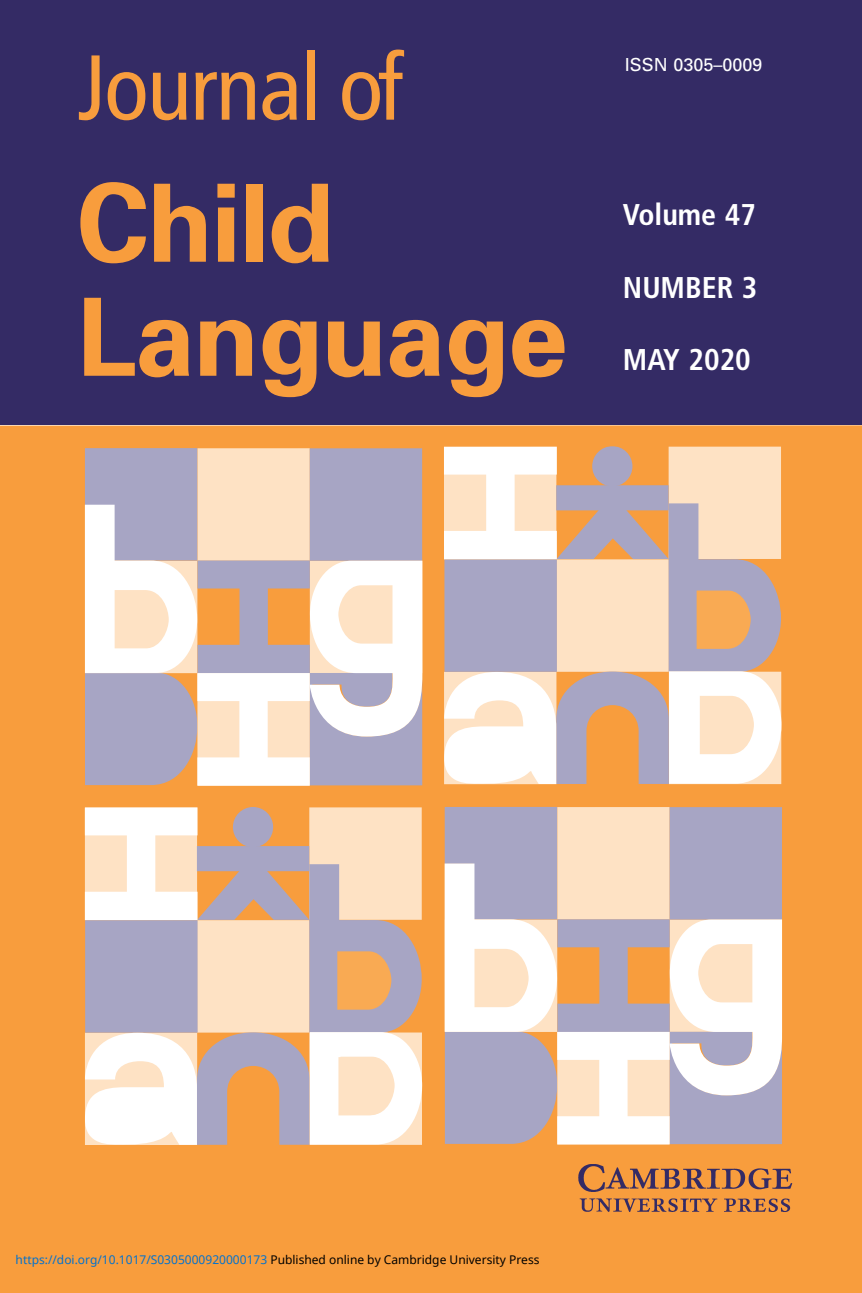
<style>
.page{position:relative;width:862px;height:1293px;background:#fff}
.page>*{position:absolute;margin:0;border:0;box-sizing:border-box;transform-origin:0 0}
.t1{font:700 108px/114px "Univers";letter-spacing:-.02em;color:#f89d3d}
.t2{font:condensed 92px "Frutiger";letter-spacing:-.015em;color:#f89d3d}
.t3{font:700 condensed 30px "Frutiger";color:#fff}
.t4{font:18px "Univers";color:#fff}
.t5{font:12px "Noto Sans";color:#0172cf}
.s1{color:#000}
</style>
<div class="page">
<div style="left:0;top:0;width:862px;height:425px;background:#342b65"></div>
<div style="left:0;top:425px;width:862px;height:868px;background:#f89d3d"></div>
<svg style="left:444px;top:446px;width:337px;height:339px;background:#e0cbc0"></svg>
<svg style="left:85px;top:807px;width:337px;height:338px;background:#e0cbc0"></svg>
<svg style="left:85px;top:448px;width:337px;height:338px;background:#d6cacc"></svg>
<svg style="left:444px;top:807px;width:338px;height:337px;background:#d6cacc"></svg>
<hr style="left:0;top:0;width:1px;height:1293px;background:#f89d3d">
<img style="left:578px;top:1164px;width:215px;height:48px">
<p class="t2" style="left:77px;top:51px;width:328px">Journal of</p>
<p class="t1" style="left:77px;top:176px;width:492px">Child<br>Language</p>
<p class="t4" style="left:625px;top:58px;width:139px">ISSN 0305–0009</p>
<p class="t3" style="left:623px;top:203px;width:135px">Volume 47</p>
<p class="t3" style="left:623px;top:275px;width:136px">NUMBER 3</p>
<p class="t3" style="left:623px;top:347px;width:129px">MAY 2020</p>
<p class="t5" style="left:16px;top:1251px;width:525px">https://doi.org/10.1017/S0305000920000173 <span class="s1">Published online by Cambridge University Press</span></p>
</div>
